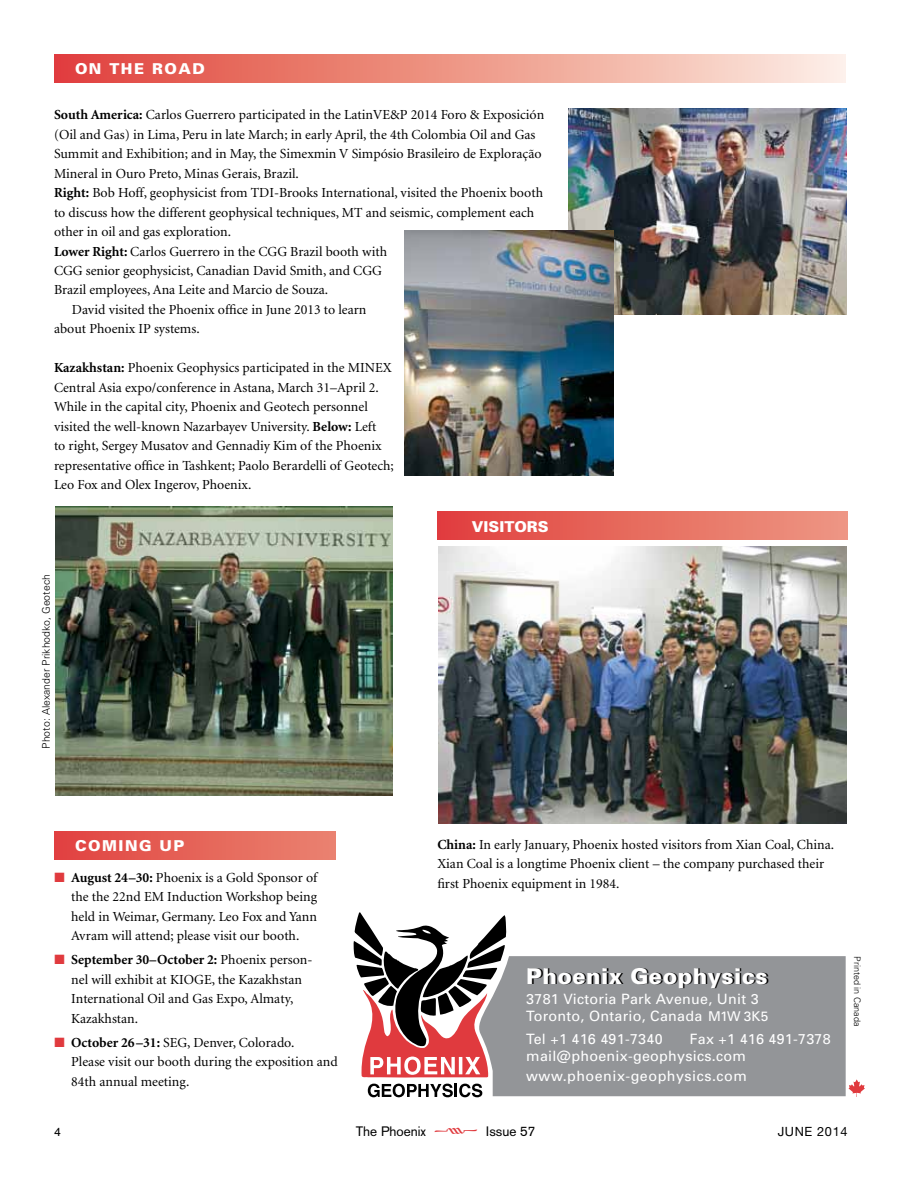
<style>
.page{position:relative;width:918px;height:1188px;background:#fff}
.page>*{position:absolute;margin:0;border:0;box-sizing:border-box;transform-origin:0 0}
.t1{font:900 21.75px "Univers";letter-spacing:.02em;color:#000}
.t2{font:900 15px "Univers";letter-spacing:.1em;color:#fff}
.t3{font:900 15px "Univers";color:#fff}
.t4{font:14.25px/16.5px "Univers";letter-spacing:.02em;color:#fff}
.t5{font:13.8px/19.5px "Minion";color:#000}
.t6{font:13.5px "Akzidenz Grotesk";color:#000}
.t7{font:12.75px "Helvetica Neue";letter-spacing:.05em;color:#000}
.t8{font:12px "Akzidenz Grotesk";color:#000}
.t9{font:300 10.5px "Univers";color:#000}
.t10{font:300 9px "Univers";color:#000}
.s1{font-weight:700}
.s2{color:#e03a3e}
.s3{font-size:13.5px}
.s4{font-family:"Type Embellishments One Plain";font-size:27px;color:#e03a3e}
</style>
<div class="page">
<div style="left:475px;top:956px;width:371px;height:140px;background:#939598"></div>
<svg style="left:353px;top:912px;width:154px;height:166px"></svg>
<svg style="left:368px;top:1084px;width:114px;height:13px"></svg>
<div style="left:54px;top:54px;width:792px;height:28px;background:linear-gradient(to right,#e03f35,#fceee0)"></div>
<svg style="left:848px;top:1079px;width:17px;height:18px"></svg>
<div style="left:54px;top:831px;width:282px;height:29px;background:linear-gradient(to right,#e14240,#ea8370)"></div>
<img style="left:569px;top:109px;width:277px;height:206px">
<img style="left:56px;top:507px;width:336px;height:289px">
<div style="left:437px;top:512px;width:411px;height:28px;background:linear-gradient(to right,#e03f3d,#ee9883)"></div>
<img style="left:439px;top:547px;width:407px;height:276px">
<img style="left:404px;top:231px;width:209px;height:245px">
<p class="t2" style="left:75px;top:59px;width:131px">on the road</p>
<p class="t5" style="left:54px;top:105px;width:492px"><span class="s1">South America:</span> Carlos Guerrero participated in the LatinVE&amp;P 2014 Foro &amp; Exposición</p>
<p class="t5" style="left:54px;top:125px;width:483px">(Oil and Gas) in Lima, Peru in late March; in early April, the 4th Colombia Oil and Gas</p>
<p class="t5" style="left:54px;top:144px;width:489px">Summit and Exhibition; and in May, the Simexmin V Simpósio Brasileiro de Exploração</p>
<p class="t5" style="left:54px;top:164px;width:246px">Mineral in Ouro Preto, Minas Gerais, Brazil.</p>
<p class="t5" style="left:54px;top:183px;width:491px"><span class="s1">Right:</span> Bob Hoff, geophysicist from TDI-Brooks International, visited the Phoenix booth</p>
<p class="t5" style="left:54px;top:203px;width:482px">to discuss how the different geophysical techniques, MT and seismic, complement each</p>
<p class="t5" style="left:54px;top:222px;width:179px">other in oil and gas exploration.</p>
<p class="t5" style="left:54px;top:242px;width:335px"><span class="s1">Lower Right:</span> Carlos Guerrero in the CGG Brazil booth with</p>
<p class="t5" style="left:54px;top:261px;width:329px">CGG senior geophysicist, Canadian David Smith, and CGG</p>
<p class="t5" style="left:54px;top:281px;width:276px">Brazil employees, Ana Leite and Marcio de Souza.</p>
<p class="t5" style="left:72px;top:300px;width:296px">David visited the Phoenix office in June 2013 to learn</p>
<p class="t5" style="left:54px;top:320px;width:147px">about Phoenix IP systems.</p>
<p class="t5" style="left:54px;top:359px;width:341px"><span class="s1">Kazakhstan:</span> Phoenix Geophysics participated in the MINEX Central Asia expo/conference in Astana, March 31–April 2.<br>While in the capital city, Phoenix and Geotech personnel visited the well-known Nazarbayev University. <span class="s1">Below:</span> Left<br>to right, Sergey Musatov and Gennadiy Kim of the Phoenix representative office in Tashkent; Paolo Berardelli of Geotech; Leo Fox and Olex Ingerov, Phoenix.</p>
<p class="t3" style="left:472px;top:517px;width:78px">visitors</p>
<p class="t9" style="left:40px;top:749px;width:176px;rotate:-90deg">Photo: Alexander Prikhodko, Geotech</p>
<p class="t2" style="left:75px;top:837px;width:111px">Coming up</p>
<p class="t5" style="left:71px;top:868px;width:248px;text-align:justify;text-indent:-17px"><span class="s2">■</span> <span class="s1">August 24–30:</span> Phoenix is a Gold Sponsor of the the 22nd EM Induction Workshop being held in Weimar, Germany. Leo Fox and Yann Avram will attend; please visit our booth.</p>
<p class="t5" style="left:71px;top:951px;width:243px;text-indent:-17px"><span class="s2">■</span> <span class="s1">September 30–October 2:</span> Phoenix person&shy;nel will exhibit at KIOGE, the Kazakhstan International Oil and Gas Expo, Almaty, Kazakhstan.</p>
<p class="t5" style="left:71px;top:1033px;width:268px;text-indent:-17px"><span class="s2">■</span> <span class="s1">October 26–31:</span> SEG, Denver, Colorado.<br>Please visit our booth during the exposition and<br>84th annual meeting.</p>
<p class="t5" style="left:437px;top:835px;width:398px"><span class="s1">China:</span> In early January, Phoenix hosted visitors from Xian Coal, China.<br>Xian Coal is a longtime Phoenix client – the company purchased their first Phoenix equipment in 1984.</p>
<h1 class="t1" style="left:528px;top:963px;width:243px">Phoenix Geophysics</h1>
<p class="t4" style="left:526px;top:991px;width:243px">3781 Victoria Park Avenue, Unit 3<br>Toronto, Ontario, Canada <span class="s3">M1W 3K5</span></p>
<p class="t4" style="left:526px;top:1030px;width:138px">Tel +1 416 491-7340</p>
<p class="t4" style="left:526px;top:1030px;width:306px;line-height:17.1px;text-indent:163px">Fax +1 416 491-7378 mail@phoenix-geophysics.com</p>
<p class="t4" style="left:526px;top:1067px;width:222px">www.phoenix-geophysics.com</p>
<p class="t10" style="left:863px;top:956px;width:72px;rotate:90deg">Printed in Canada</p>
<p class="t8" style="left:54px;top:1125px;width:8px">4</p>
<p class="t6" style="left:356px;top:1123px;width:181px">The Phoenix <span class="s4">k</span> Issue 57</p>
<p class="t7" style="left:778px;top:1124px;width:71px">JUNE 2014</p>
</div>
